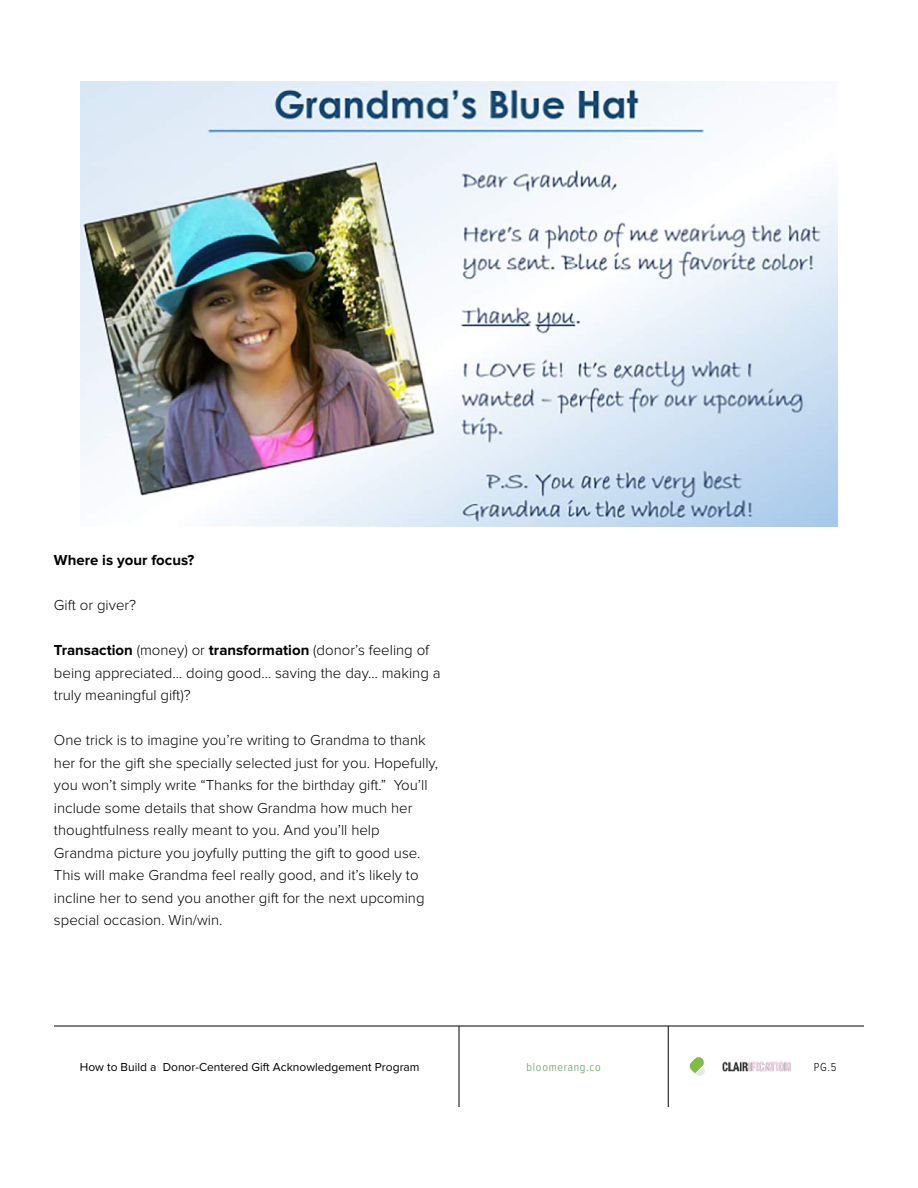
<style>
.page{position:relative;width:918px;height:1188px;background:#fff}
.page>*{position:absolute;margin:0;border:0;box-sizing:border-box;transform-origin:0 0}
.t1{font:300 15px/22.5px "Proxima Nova";color:#000}
.t2{font:700 15px "Proxima Nova";color:#000}
.t3{font:12px "Proxima Nova";color:#000}
.t4{font:300 12px "Proxima Nova Cond";letter-spacing:.06em;color:#4c9e45}
.t5{font:300 12px "Proxima Nova Cond";color:#000}
.s1{font-weight:700}
</style>
<div class="page">
<hr style="left:54px;top:1026px;width:810px;height:1px;background:#000">
<hr style="left:668px;top:1026px;width:1px;height:81px;background:#000">
<hr style="left:459px;top:1026px;width:1px;height:81px;background:#000">
<svg style="left:689px;top:1057px;width:16px;height:19px"></svg>
<img style="left:722px;top:1062px;width:69px;height:9px">
<img style="left:81px;top:82px;width:757px;height:444px">
<p class="t2" style="left:54px;top:553px;width:142px">Where is your focus?</p>
<p class="t1" style="left:54px;top:595px;width:84px">Gift or giver?</p>
<p class="t1" style="left:54px;top:640px;width:388px"><span class="s1">Transaction</span> (money) or <span class="s1">transformation</span> (donor’s feeling of being appreciated… doing good… saving the day… making a truly meaningful gift)?</p>
<p class="t1" style="left:54px;top:730px;width:386px">One trick is to imagine you’re writing to Grandma to thank her for the gift she specially selected just for you. Hopefully, you won’t simply write “Thanks for the birthday gift.” You’ll include some details that show Grandma how much her thoughtfulness really meant to you. And you’ll help Grandma picture you joyfully putting the gift to good use.<br>This will make Grandma feel really good, and it’s likely to incline her to send you another gift for the next upcoming special occasion. Win/win.</p>
<p class="t3" style="left:80px;top:1062px;width:341px">How to Build a Donor-Centered Gift Acknowledgement Program</p>
<p class="t4" style="left:527px;top:1062px;width:76px">bloomerang.co</p>
<p class="t5" style="left:814px;top:1062px;width:24px">PG.5</p>
</div>
